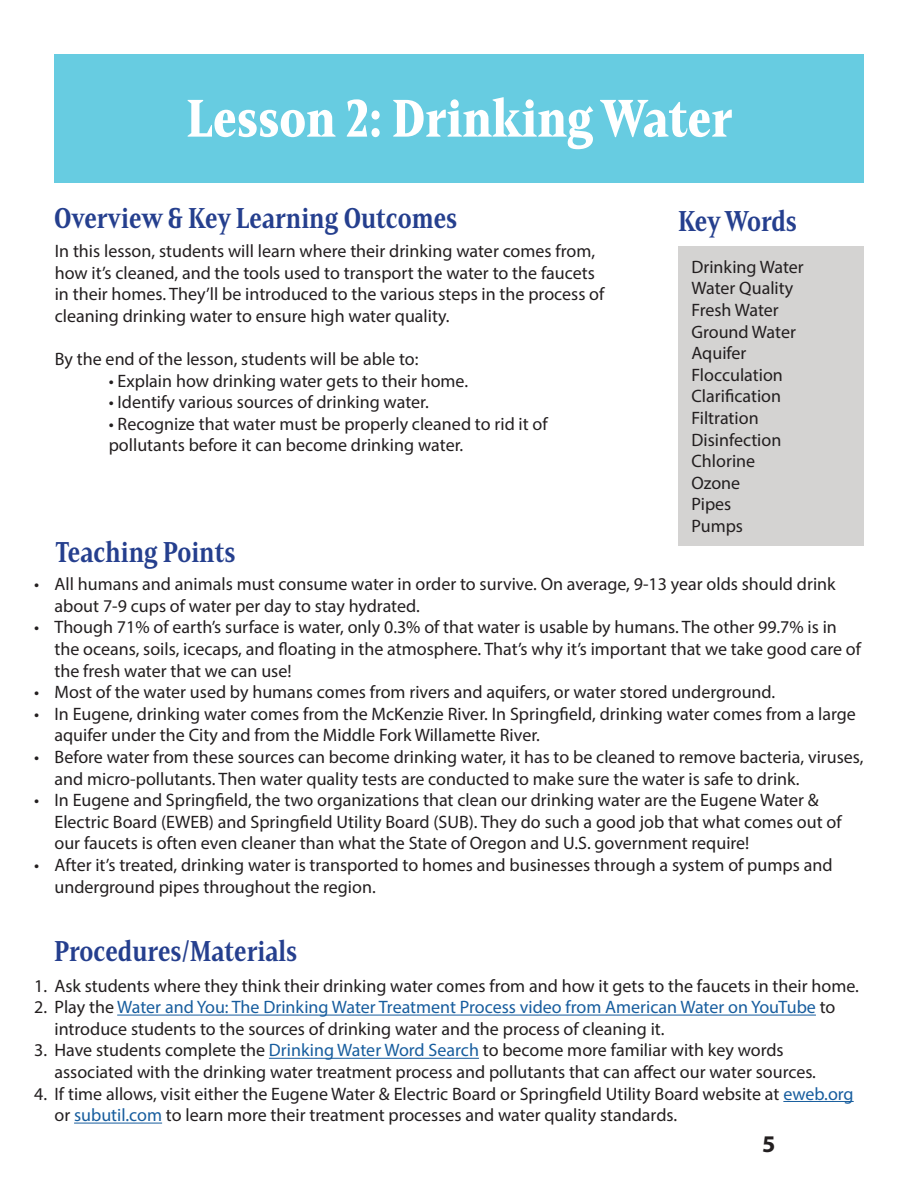
<style>
.page{position:relative;width:918px;height:1188px;background:#fff}
.page>*{position:absolute;margin:0;border:0;box-sizing:border-box;transform-origin:0 0}
.t1{font:52.5px "Mandrel Con Bla";color:#fff}
.t2{font:28.5px "Mandrel Con Bol";color:#253f8e}
.t3{font:700 24px "Myriad Pro";color:#231f20}
.t4{font:18px/21.6px "Myriad Pro";color:#231f20}
.s1{color:#175d9e}
</style>
<div class="page">
<div style="left:54px;top:54px;width:810px;height:128px;background:#67cce1"></div>
<div style="left:678px;top:246px;width:186px;height:300px;background:#d4d3d2"></div>
<hr style="left:117px;top:1015px;width:699px;height:1px;background:#175d9e">
<hr style="left:269px;top:1058px;width:210px;height:1px;background:#175d9e">
<hr style="left:783px;top:1101px;width:71px;height:1px;background:#175d9e">
<hr style="left:74px;top:1123px;width:88px;height:1px;background:#175d9e">
<p class="t1" style="left:186px;top:87px;width:548px">Lesson 2: Drinking Water</p>
<p class="t2" style="left:54px;top:201px;width:405px">Overview &amp; Key Learning Outcomes</p>
<p class="t4" style="left:55px;top:240px;width:551px">In this lesson, students will learn where their drinking water comes from, how it’s cleaned, and the tools used to transport the water to the faucets in their homes. They’ll be introduced to the various steps in the process of cleaning drinking water to ensure high water quality.</p>
<p class="t4" style="left:55px;top:348px;width:365px">By the end of the lesson, students will be able to:</p>
<p class="t4" style="left:109px;top:370px;width:361px">• Explain how drinking water gets to their home.</p>
<p class="t4" style="left:109px;top:391px;width:322px">• Identify various sources of drinking water.</p>
<p class="t4" style="left:109px;top:413px;width:441px">• Recognize that water must be properly cleaned to rid it of pollutants before it can become drinking water.</p>
<p class="t2" style="left:678px;top:204px;width:121px">Key Words</p>
<p class="t4" style="left:692px;top:256px;width:114px">Drinking Water</p>
<p class="t4" style="left:692px;top:277px;width:103px">Water Quality</p>
<p class="t4" style="left:692px;top:299px;width:89px">Fresh Water</p>
<p class="t4" style="left:692px;top:321px;width:106px">Ground Water</p>
<p class="t4" style="left:692px;top:342px;width:56px">Aquifer</p>
<p class="t4" style="left:692px;top:364px;width:93px">Flocculation</p>
<p class="t4" style="left:692px;top:385px;width:91px">Clarification</p>
<p class="t4" style="left:692px;top:407px;width:69px">Filtration</p>
<p class="t4" style="left:692px;top:429px;width:91px">Disinfection</p>
<p class="t4" style="left:692px;top:450px;width:65px">Chlorine</p>
<p class="t4" style="left:692px;top:472px;width:50px">Ozone</p>
<p class="t4" style="left:692px;top:493px;width:41px">Pipes</p>
<p class="t4" style="left:692px;top:515px;width:53px">Pumps</p>
<p class="t2" style="left:55px;top:535px;width:182px">Teaching Points</p>
<p class="t4" style="left:55px;top:573px;width:783px;text-indent:-20px">• All humans and animals must consume water in order to survive. On average, 9-13 year olds should drink about 7-9 cups of water per day to stay hydrated.</p>
<p class="t4" style="left:55px;top:616px;width:808px;text-indent:-20px">• Though 71% of earth’s surface is water, only 0.3% of that water is usable by humans. The other 99.7% is in the oceans, soils, icecaps, and floating in the atmosphere. That’s why it’s important that we take good care of the fresh water that we can use!</p>
<p class="t4" style="left:34px;top:681px;width:743px">• Most of the water used by humans comes from rivers and aquifers, or water stored underground.</p>
<p class="t4" style="left:55px;top:703px;width:803px;text-indent:-20px">• In Eugene, drinking water comes from the McKenzie River. In Springfield, drinking water comes from a large aquifer under the City and from the Middle Fork Willamette River.</p>
<p class="t4" style="left:55px;top:746px;width:811px;text-indent:-20px">• Before water from these sources can become drinking water, it has to be cleaned to remove bacteria, viruses, and micro-pollutants. Then water quality tests are conducted to make sure the water is safe to drink.</p>
<p class="t4" style="left:55px;top:789px;width:789px;text-indent:-20px">• In Eugene and Springfield, the two organizations that clean our drinking water are the Eugene Water &amp;<br>Electric Board (EWEB) and Springfield Utility Board (SUB). They do such a good job that what comes out of our faucets is often even cleaner than what the State of Oregon and U.S. government require!</p>
<p class="t4" style="left:55px;top:854px;width:779px;text-indent:-20px">• After it’s treated, drinking water is transported to homes and businesses through a system of pumps and underground pipes throughout the region.</p>
<p class="t2" style="left:54px;top:934px;width:245px">Procedures/Materials</p>
<p class="t4" style="left:34px;top:975px;width:826px">1. Ask students where they think their drinking water comes from and how it gets to the faucets in their home.</p>
<p class="t4" style="left:55px;top:996px;width:782px;text-indent:-20px">2. Play the <span class="s1">Water and You: The Drinking Water Treatment Process video from American Water on YouTube</span> to introduce students to the sources of drinking water and the process of cleaning it.</p>
<p class="t4" style="left:55px;top:1039px;width:763px;text-indent:-20px">3. Have students complete the <span class="s1">Drinking Water Word Search</span> to become more familiar with key words associated with the drinking water treatment process and pollutants that can affect our water sources.</p>
<p class="t4" style="left:55px;top:1083px;width:801px;text-indent:-20px">4. If time allows, visit either the Eugene Water &amp; Electric Board or Springfield Utility Board website at <span class="s1">eweb.org </span>or <span class="s1">subutil.com</span> to learn more their treatment processes and water quality standards.</p>
<h3 class="t3" style="left:762px;top:1128px;width:15px">5</h3>
</div>
